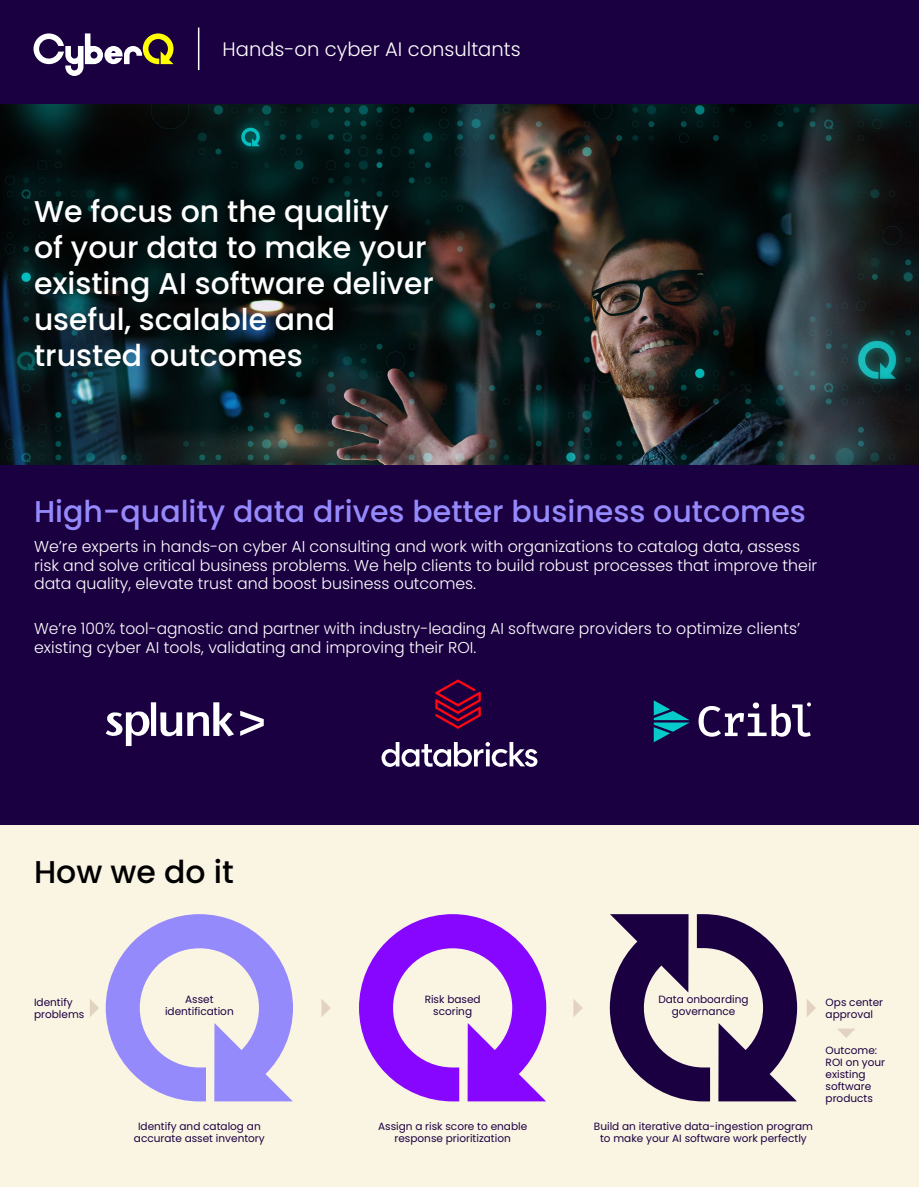
<style>
.page{position:relative;width:919px;height:1187px;background:#fff}
.page>*{position:absolute;margin:0;border:0;box-sizing:border-box;transform-origin:0 0}
.t1{font:500 31.5px "Poppins";color:#000}
.t2{font:500 30px/36px "Poppins";color:#fff}
.t3{font:500 30px "Poppins";color:#958afc}
.t4{font:300 19.5px "Poppins";color:#fff}
.t5{font:300 15.75px/18.9px "Poppins";color:#fff}
.t6{font:10.5px/12px "Poppins";color:#1b0041;text-align:center}
</style>
<div class="page">
<div style="left:0;top:464px;width:918px;height:361px;background:#1b0041"></div>
<div style="left:0;top:825px;width:918px;height:361px;background:#faf4e3"></div>
<img style="left:0;top:103px;width:918px;height:361px">
<svg style="left:106px;top:914px;width:187px;height:187px"></svg>
<svg style="left:609px;top:914px;width:188px;height:187px"></svg>
<svg style="left:90px;top:999px;width:9px;height:18px"></svg>
<svg style="left:321px;top:999px;width:10px;height:18px"></svg>
<svg style="left:573px;top:999px;width:9px;height:18px"></svg>
<svg style="left:806px;top:999px;width:10px;height:18px"></svg>
<svg style="left:359px;top:914px;width:187px;height:187px"></svg>
<svg style="left:837px;top:1028px;width:18px;height:9px"></svg>
<svg style="left:381px;top:742px;width:156px;height:24px"></svg>
<svg style="left:435px;top:679px;width:46px;height:50px"></svg>
<svg style="left:106px;top:702px;width:128px;height:44px"></svg>
<svg style="left:240px;top:710px;width:24px;height:26px"></svg>
<svg style="left:653px;top:700px;width:36px;height:42px"></svg>
<svg style="left:698px;top:702px;width:113px;height:34px"></svg>
<div style="left:0;top:0;width:918px;height:103px;background:#1b0041"></div>
<svg style="left:34px;top:33px;width:139px;height:43px"></svg>
<hr style="left:198px;top:28px;width:1px;height:42px;background:#fff">
<p class="t4" style="left:222px;top:38px;width:299px">Hands-on cyber AI consultants</p>
<h2 class="t2" style="left:34px;top:194px;width:401px">We focus on the quality<br>of your data to make your existing AI software deliver useful, scalable and trusted outcomes</h2>
<h2 class="t3" style="left:34px;top:493px;width:773px">High-quality data drives better business outcomes</h2>
<p class="t5" style="left:34px;top:536px;width:784px">We’re experts in hands-on cyber AI consulting and work with organizations to catalog data, assess risk and solve critical business problems. We help clients to build robust processes that improve their data quality, elevate trust and boost business outcomes.</p>
<p class="t5" style="left:34px;top:619px;width:767px">We’re 100% tool-agnostic and partner with industry-leading AI software providers to optimize clients’ existing cyber AI tools, validating and improving their ROI.</p>
<h1 class="t1" style="left:34px;top:853px;width:201px">How we do it</h1>
<p class="t6" style="left:34px;top:996px;width:52px;text-align:left">Identify problems</p>
<p class="t6" style="left:165px;top:992px;width:70px">Asset identification</p>
<p class="t6" style="left:424px;top:992px;width:57px">Risk based scoring</p>
<p class="t6" style="left:658px;top:992px;width:92px">Data onboarding governance</p>
<p class="t6" style="left:825px;top:996px;width:59px;text-align:left">Ops center approval</p>
<p class="t6" style="left:825px;top:1043px;width:61px;text-align:left">Outcome:<br>ROI on your existing software products</p>
<p class="t6" style="left:134px;top:1120px;width:132px">Identify and catalog an accurate asset inventory</p>
<p class="t6" style="left:378px;top:1120px;width:151px">Assign a risk score to enable response prioritization</p>
<p class="t6" style="left:594px;top:1120px;width:220px">Build an iterative data-ingestion program to make your AI software work perfectly</p>
</div>
